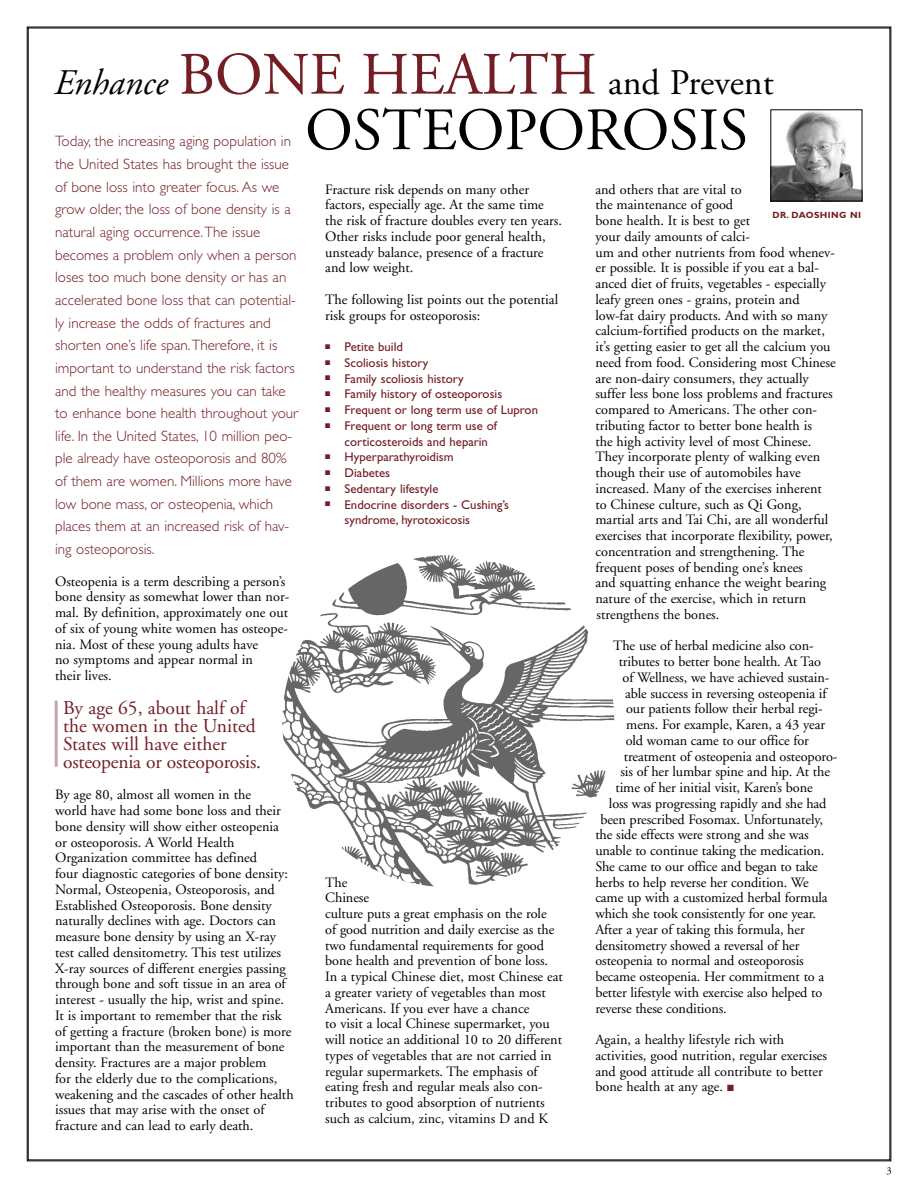
<style>
.page{position:relative;width:918px;height:1188px;background:#fff}
.page>*{position:absolute;margin:0;border:0;box-sizing:border-box;transform-origin:0 0}
.t1{font:60px/55.5px "Adobe Garamond";color:#000}
.t2{font:19.5px/18px "Adobe Garamond";color:#731d24}
.t3{font:300 15px/22.6px "Gill Sans";color:#731d24}
.t4{font:14.25px/15.8px "Adobe Garamond";color:#000}
.t5{font:12.75px/15.8px "Gill Sans";color:#731d24}
.t6{font:10.5px "Adobe Garamond";color:#000}
.t7{font:700 9px "Gill Sans";letter-spacing:.045em;color:#731d24}
.s1{font-style:italic;font-size:36px}
.s2{color:#731d24}
.s3{font-size:36px}
</style>
<div class="page">
<img style="left:282px;top:555px;width:332px;height:332px;border-radius:50%">
<img style="left:773px;top:112px;width:87px;height:87px">
<div style="left:771px;top:110px;width:91px;height:91px;border:1px solid #000"></div>
<hr style="left:55px;top:701px;width:3px;height:66px;background:#c7a4a7">
<h1 class="t1" style="left:305px;top:52px;width:470px;text-indent:-251px"><span class="s1">Enhance</span> <span class="s2">BONE HEALTH</span> <span class="s3">and Prevent<br></span>OSTEOPOROSIS</h1>
<p class="t3" style="left:55px;top:132px;width:245px">Today, the increasing aging population in the United States has brought the issue of bone loss into greater focus. As we grow older, the loss of bone density is a natural aging occurrence.The issue becomes a problem only when a person loses too much bone density or has an accelerated bone loss that can potential&shy;ly increase the odds of fractures and shorten one’s life span.Therefore, it is important to understand the risk factors and the healthy measures you can take to enhance bone health throughout your life. In the United States, 10 million peo&shy;ple already have osteoporosis and 80% of them are women. Millions more have low bone mass, or osteopenia, which places them at an increased risk of hav&shy;ing osteoporosis.</p>
<p class="t4" style="left:55px;top:574px;width:236px">Osteopenia is a term describing a person’s bone density as somewhat lower than nor&shy;mal. By definition, approximately one out of six of young white women has osteope&shy;nia. Most of these young adults have<br>no symptoms and appear normal in<br>their lives.</p>
<h2 class="t2" style="left:63px;top:700px;width:199px">By age 65, about half of the women in the United<br>States will have either osteopenia or osteoporosis.</h2>
<p class="t4" style="left:55px;top:788px;width:240px">By age 80, almost all women in the<br>world have had some bone loss and their bone density will show either osteopenia or osteoporosis. A World Health Organization committee has defined<br>four diagnostic categories of bone density:<br>Normal, Osteopenia, Osteoporosis, and Established Osteoporosis. Bone density naturally declines with age. Doctors can measure bone density by using an X-ray test called densitometry. This test utilizes X-ray sources of different energies passing through bone and soft tissue in an area of interest - usually the hip, wrist and spine.<br>It is important to remember that the risk of getting a fracture (broken bone) is more important than the measurement of bone density. Fractures are a major problem<br>for the elderly due to the complications, weakening and the cascades of other health issues that may arise with the onset of fracture and can lead to early death.</p>
<p class="t4" style="left:595px;top:183px;width:242px">and others that are vital to<br>the maintenance of good<br>bone health. It is best to get<br>your daily amounts of calci-<br>um and other nutrients from food whenev&shy;er possible. It is possible if you eat a bal&shy;anced diet of fruits, vegetables - especially leafy green ones - grains, protein and low-fat dairy products. And with so many calcium-fortified products on the market, it’s getting easier to get all the calcium you need from food. Considering most Chinese are non-dairy consumers, they actually suffer less bone loss problems and fractures compared to Americans. The other con&shy;tributing factor to better bone health is<br>the high activity level of most Chinese.<br>They incorporate plenty of walking even though their use of automobiles have increased. Many of the exercises inherent to Chinese culture, such as Qi Gong, martial arts and Tai Chi, are all wonderful exercises that incorporate flexibility, power, concentration and strengthening. The frequent poses of bending one’s knees<br>and squatting enhance the weight bearing nature of the exercise, which in return strengthens the bones.</p>
<p class="t4" style="left:613px;top:639px;width:202px">The use of herbal medicine also con-</p>
<p class="t4" style="left:619px;top:655px;width:204px">tributes to better bone health. At Tao</p>
<p class="t4" style="left:623px;top:671px;width:208px">of Wellness, we have achieved sustain-</p>
<p class="t4" style="left:625px;top:687px;width:203px">able success in reversing osteopenia if</p>
<p class="t4" style="left:626px;top:702px;width:198px">our patients follow their herbal regi-</p>
<p class="t4" style="left:626px;top:718px;width:200px">mens. For example, Karen, a 43 year</p>
<p class="t4" style="left:626px;top:734px;width:185px">old woman came to our office for</p>
<p class="t4" style="left:624px;top:750px;width:215px">treatment of osteopenia and osteoporo-</p>
<p class="t4" style="left:620px;top:765px;width:211px">sis of her lumbar spine and hip. At the</p>
<p class="t4" style="left:615px;top:781px;width:199px">time of her initial visit, Karen’s bone</p>
<p class="t4" style="left:609px;top:797px;width:219px">loss was progressing rapidly and she had</p>
<p class="t4" style="left:600px;top:813px;width:224px">been prescribed Fosomax. Unfortunately,</p>
<p class="t4" style="left:595px;top:828px;width:215px">the side effects were strong and she was</p>
<p class="t4" style="left:595px;top:844px;width:231px">unable to continue taking the medication.</p>
<p class="t4" style="left:595px;top:860px;width:224px">She came to our office and began to take</p>
<p class="t4" style="left:595px;top:876px;width:215px">herbs to help reverse her condition. We</p>
<p class="t4" style="left:595px;top:891px;width:234px">came up with a customized herbal formula</p>
<p class="t4" style="left:595px;top:907px;width:222px">which she took consistently for one year.</p>
<p class="t4" style="left:595px;top:923px;width:211px">After a year of taking this formula, her</p>
<p class="t4" style="left:595px;top:939px;width:206px">densitometry showed a reversal of her</p>
<p class="t4" style="left:595px;top:954px;width:210px">osteopenia to normal and osteoporosis</p>
<p class="t4" style="left:595px;top:970px;width:230px">became osteopenia. Her commitment to a</p>
<p class="t4" style="left:595px;top:986px;width:229px">better lifestyle with exercise also helped to</p>
<p class="t4" style="left:595px;top:1002px;width:133px">reverse these conditions.</p>
<p class="t4" style="left:595px;top:1033px;width:233px">Again, a healthy lifestyle rich with activities, good nutrition, regular exercises and good attitude all contribute to better bone health at any age. <span class="s2">■</span></p>
<p class="t4" style="left:325px;top:183px;width:238px">Fracture risk depends on many other factors, especially age. At the same time the risk of fracture doubles every ten years.<br>Other risks include poor general health, unsteady balance, presence of a fracture and low weight.</p>
<p class="t4" style="left:325px;top:293px;width:234px">The following list points out the potential risk groups for osteoporosis:</p>
<p class="t5" style="left:325px;top:340px;width:79px">■ Petite build</p>
<p class="t5" style="left:325px;top:356px;width:105px">■ Scoliosis history</p>
<p class="t5" style="left:325px;top:372px;width:140px">■ Family scoliosis history</p>
<p class="t5" style="left:325px;top:388px;width:179px">■ Family history of osteoporosis</p>
<p class="t5" style="left:325px;top:403px;width:214px">■ Frequent or long term use of Lupron</p>
<p class="t5" style="left:345px;top:419px;width:154px;text-indent:-19px">■ Frequent or long term use of corticosteroids and heparin</p>
<p class="t5" style="left:325px;top:451px;width:130px">■ Hyperparathyroidism</p>
<p class="t5" style="left:325px;top:466px;width:66px">■ Diabetes</p>
<p class="t5" style="left:325px;top:482px;width:115px">■ Sedentary lifestyle</p>
<p class="t5" style="left:345px;top:498px;width:166px;text-indent:-19px">■ Endocrine disorders - Cushing’s syndrome, hyrotoxicosis</p>
<p class="t7" style="left:772px;top:211px;width:90px">DR. DAOSHING NI</p>
<p class="t4" style="left:325px;top:876px;width:239px">The<br>Chinese<br>culture puts a great emphasis on the role<br>of good nutrition and daily exercise as the two fundamental requirements for good bone health and prevention of bone loss.<br>In a typical Chinese diet, most Chinese eat a greater variety of vegetables than most Americans. If you ever have a chance<br>to visit a local Chinese supermarket, you will notice an additional 10 to 20 different types of vegetables that are not carried in regular supermarkets. The emphasis of eating fresh and regular meals also con&shy;tributes to good absorption of nutrients such as calcium, zinc, vitamins D and K</p>
<p class="t6" style="left:886px;top:1167px;width:7px">3</p>
</div>
